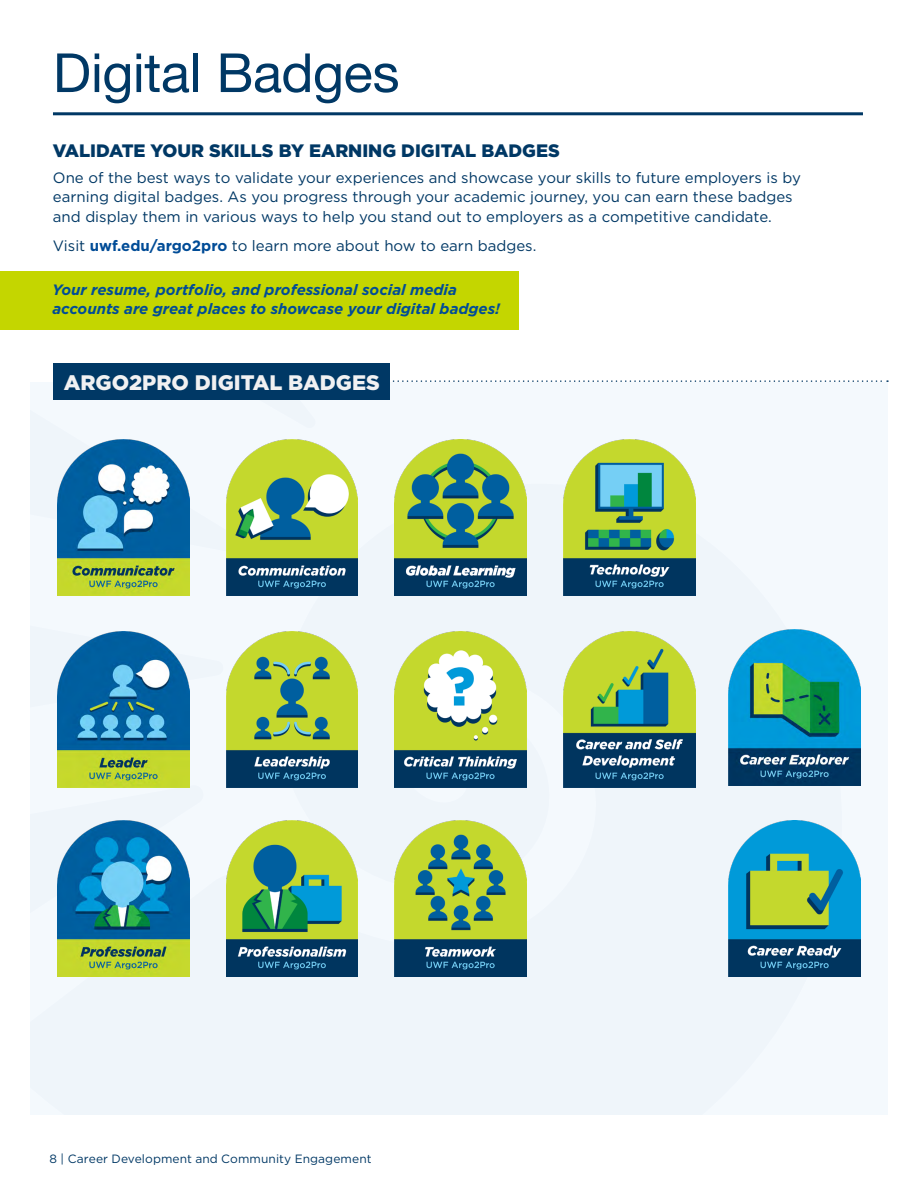
<style>
.page{position:relative;width:918px;height:1188px;background:#fff}
.page>*{position:absolute;margin:0;border:0;box-sizing:border-box;transform-origin:0 0}
.t1{font:54px "Helvetica Neue";letter-spacing:-.01em;color:#003865}
.Header_Midnight{font:900 21px "Gotham";color:#f1f1f2}
.Header_Midnight-2{font:900 18px "Gotham";color:#003865}
.Paragraph{font:15px/19.5px "Gotham";color:#003865}
.Paragraph-2{font:italic 700 15px/19.5px "Gotham";color:#004c97}
.t2{font:12px "Gotham";letter-spacing:.01em;color:#003865}
.s1{font-weight:700;color:#004c97}
</style>
<div class="page">
<hr style="left:53px;top:112px;width:810px;height:3px;background:#003865">
<div style="left:30px;top:382px;width:858px;height:733px;background:#f4f9fd"></div>
<svg style="left:53px;top:399px;width:265px;height:41px"></svg>
<svg style="left:57px;top:493px;width:804px;height:484px"></svg>
<svg style="left:392px;top:380px;width:496px;height:2px"></svg>
<div style="left:53px;top:363px;width:337px;height:36px;background:#003865"></div>
<img style="left:226px;top:440px;width:132px;height:156px">
<img style="left:58px;top:440px;width:131px;height:156px">
<img style="left:395px;top:440px;width:131px;height:156px">
<img style="left:564px;top:440px;width:131px;height:156px">
<img style="left:58px;top:821px;width:131px;height:156px">
<img style="left:226px;top:821px;width:132px;height:156px">
<img style="left:395px;top:821px;width:131px;height:156px">
<img style="left:729px;top:821px;width:131px;height:156px">
<img style="left:564px;top:631px;width:131px;height:156px">
<img style="left:395px;top:631px;width:131px;height:156px">
<img style="left:58px;top:631px;width:131px;height:156px">
<img style="left:226px;top:631px;width:132px;height:156px">
<img style="left:729px;top:629px;width:131px;height:156px">
<div style="left:0;top:271px;width:518px;height:58px;background:#c4d600"></div>
<p class="t1" style="left:53px;top:34px;width:348px">Digital Badges</p>
<p class="Header_Midnight-2" style="left:53px;top:138px;width:508px">VALIDATE YOUR SKILLS BY EARNING DIGITAL BADGES</p>
<p class="Paragraph" style="left:53px;top:168px;width:749px">One of the best ways to validate your experiences and showcase your skills to future employers is by earning digital badges. As you progress through your academic journey, you can earn these badges and display them in various ways to help you stand out to employers as a competitive candidate.</p>
<p class="Paragraph" style="left:53px;top:235px;width:483px">Visit <span class="s1">uwf.edu/argo2pro</span> to learn more about how to earn badges.</p>
<p class="Paragraph-2" style="left:52px;top:280px;width:449px">Your resume, portfolio, and professional social media accounts are great places to showcase your digital badges!</p>
<p class="Header_Midnight" style="left:64px;top:368px;width:318px">ARGO2PRO DIGITAL BADGES</p>
<p class="t2" style="left:49px;top:1151px;width:324px">8 | Career Development and Community Engagement</p>
</div>
